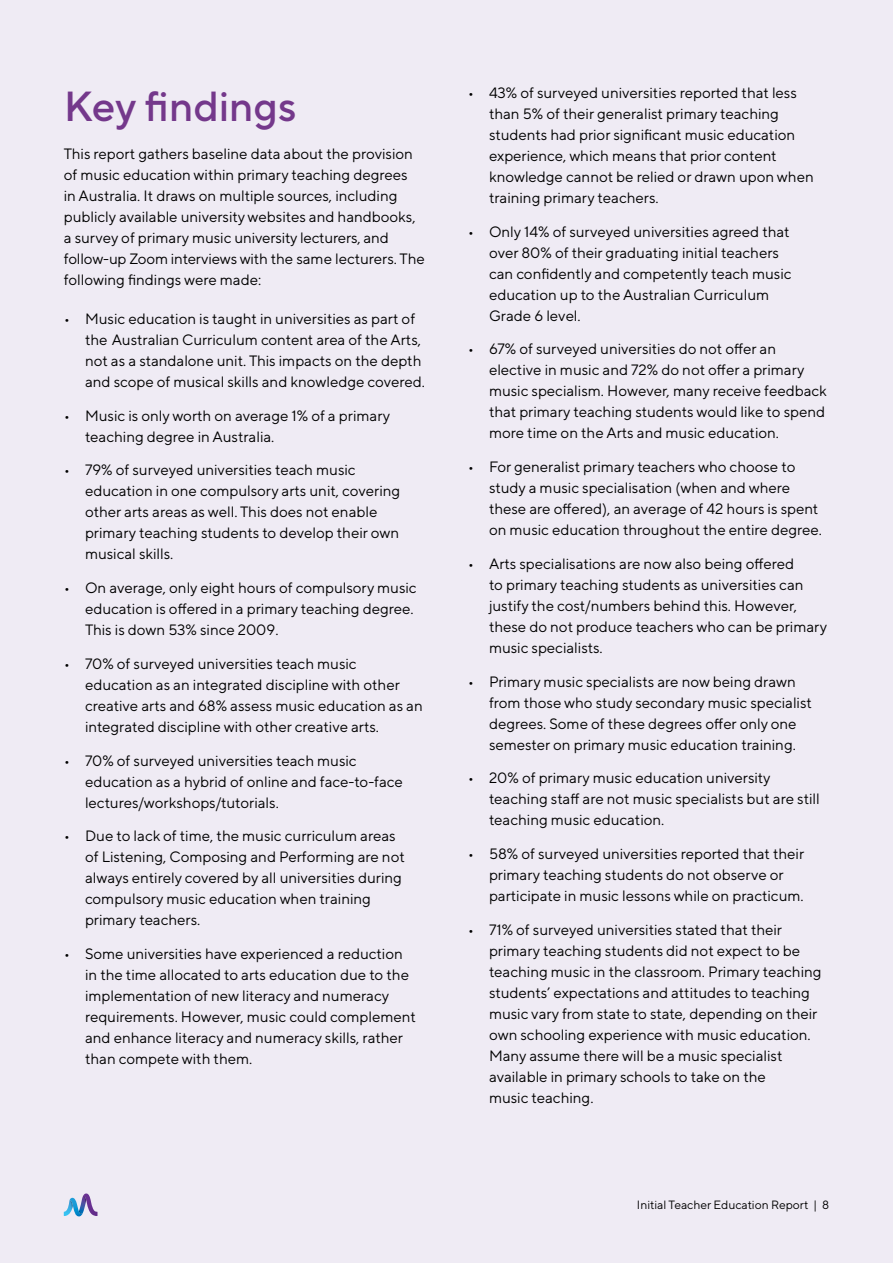
<style>
.page{position:relative;width:893px;height:1263px;background:#efebf4}
.page>*{position:absolute;margin:0;border:0;box-sizing:border-box;transform-origin:0 0}
.t1{font:500 42px "TT Norms Pro";color:#74388b}
.t2{font:15px/21px "TT Norms Pro";color:#000}
.t3{font:12px "TT Norms Pro";color:#000}
</style>
<div class="page">
<svg style="left:64px;top:1193px;width:34px;height:23px"></svg>
<h1 class="t1" style="left:64px;top:75px;width:234px">Key findings</h1>
<p class="t2" style="left:64px;top:142px;width:362px">This report gathers baseline data about the provision of music education within primary teaching degrees<br>in Australia. It draws on multiple sources, including publicly available university websites and handbooks, a survey of primary music university lecturers, and follow-up Zoom interviews with the same lecturers. The following findings were made:</p>
<p class="t2" style="left:85px;top:307px;width:341px;text-indent:-21px">• Music education is taught in universities as part of the Australian Curriculum content area of the Arts, not as a standalone unit. This impacts on the depth and scope of musical skills and knowledge covered.</p>
<p class="t2" style="left:85px;top:404px;width:307px;text-indent:-21px">• Music is only worth on average 1% of a primary teaching degree in Australia.</p>
<p class="t2" style="left:85px;top:458px;width:317px;text-indent:-21px">• 79% of surveyed universities teach music education in one compulsory arts unit, covering other arts areas as well. This does not enable primary teaching students to develop their own musical skills.</p>
<p class="t2" style="left:85px;top:576px;width:333px;text-indent:-21px">• On average, only eight hours of compulsory music education is offered in a primary teaching degree.<br>This is down 53% since 2009.</p>
<p class="t2" style="left:85px;top:652px;width:339px;text-indent:-21px">• 70% of surveyed universities teach music education as an integrated discipline with other creative arts and 68% assess music education as an integrated discipline with other creative arts.</p>
<p class="t2" style="left:85px;top:749px;width:319px;text-indent:-21px">• 70% of surveyed universities teach music education as a hybrid of online and face-to-face lectures/workshops/tutorials.</p>
<p class="t2" style="left:85px;top:824px;width:321px;text-indent:-21px">• Due to lack of time, the music curriculum areas of Listening, Composing and Performing are not always entirely covered by all universities during compulsory music education when training primary teachers.</p>
<p class="t2" style="left:85px;top:942px;width:332px;text-indent:-21px">• Some universities have experienced a reduction in the time allocated to arts education due to the implementation of new literacy and numeracy requirements. However, music could complement and enhance literacy and numeracy skills, rather than compete with them.</p>
<p class="t2" style="left:489px;top:81px;width:326px;text-indent:-21px">• 43% of surveyed universities reported that less than 5% of their generalist primary teaching students had prior significant music education experience, which means that prior content knowledge cannot be relied or drawn upon when training primary teachers.</p>
<p class="t2" style="left:489px;top:220px;width:304px;text-indent:-21px">• Only 14% of surveyed universities agreed that over 80% of their graduating initial teachers can confidently and competently teach music education up to the Australian Curriculum Grade 6 level.</p>
<p class="t2" style="left:489px;top:337px;width:339px;text-indent:-21px">• 67% of surveyed universities do not offer an elective in music and 72% do not offer a primary music specialism. However, many receive feedback that primary teaching students would like to spend more time on the Arts and music education.</p>
<p class="t2" style="left:489px;top:455px;width:334px;text-indent:-21px">• For generalist primary teachers who choose to study a music specialisation (when and where these are offered), an average of 42 hours is spent on music education throughout the entire degree.</p>
<p class="t2" style="left:489px;top:552px;width:340px;text-indent:-21px">• Arts specialisations are now also being offered<br>to primary teaching students as universities can justify the cost/numbers behind this. However, these do not produce teachers who can be primary music specialists.</p>
<p class="t2" style="left:489px;top:670px;width:324px;text-indent:-21px">• Primary music specialists are now being drawn from those who study secondary music specialist degrees. Some of these degrees offer only one semester on primary music education training.</p>
<p class="t2" style="left:489px;top:766px;width:332px;text-indent:-21px">• 20% of primary music education university teaching staff are not music specialists but are still teaching music education.</p>
<p class="t2" style="left:489px;top:842px;width:317px;text-indent:-21px">• 58% of surveyed universities reported that their primary teaching students do not observe or participate in music lessons while on practicum.</p>
<p class="t2" style="left:489px;top:918px;width:334px;text-indent:-21px">• 71% of surveyed universities stated that their primary teaching students did not expect to be teaching music in the classroom. Primary teaching students’ expectations and attitudes to teaching music vary from state to state, depending on their own schooling experience with music education.<br>Many assume there will be a music specialist available in primary schools to take on the<br>music teaching.</p>
<p class="t3" style="left:637px;top:1196px;width:194px">Initial Teacher Education Report | 8</p>
</div>
